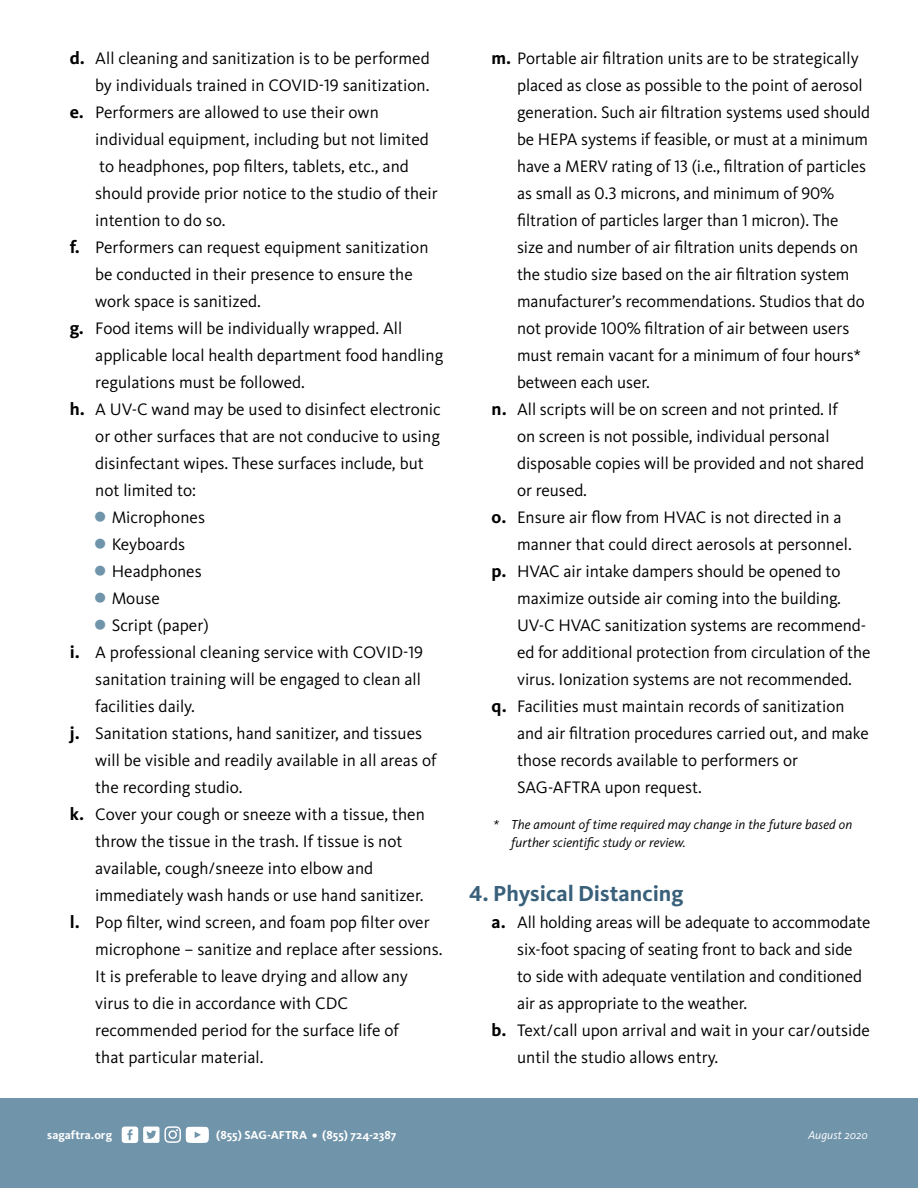
<style>
.page{position:relative;width:918px;height:1188px;background:#fff}
.page>*{position:absolute;margin:0;border:0;box-sizing:border-box;transform-origin:0 0}
.t1{font:700 22.5px "Kievit OT";color:#39607a}
.t2{font:17.25px "Kievit OT";color:#000}
.t3{font:italic 13.5px/18px "Kievit OT";letter-spacing:.005em;color:#000}
.t4{font:700 12px "Kievit OT";letter-spacing:.005em;color:#fff}
.t5{font:italic 12px "Kievit OT";color:#fff}
.s1{font-weight:700;font-size:18px}
.s2{color:#7094aa}
</style>
<div class="page">
<div style="left:0;top:1099px;width:918px;height:89px;background:#7094aa"></div>
<svg style="left:122px;top:1126px;width:87px;height:17px"></svg>
<p class="t2" style="left:70px;top:48px;width:361px"><span class="s1">d.</span> All cleaning and sanitization is to be performed</p>
<p class="t2" style="left:95px;top:75px;width:336px">by individuals trained in COVID-19 sanitization.</p>
<p class="t2" style="left:70px;top:102px;width:311px"><span class="s1">e.</span> Performers are allowed to use their own</p>
<p class="t2" style="left:95px;top:129px;width:335px">individual equipment, including but not limited</p>
<p class="t2" style="left:99px;top:156px;width:311px">to headphones, pop filters, tablets, etc., and</p>
<p class="t2" style="left:95px;top:183px;width:344px">should provide prior notice to the studio of their</p>
<p class="t2" style="left:95px;top:210px;width:132px">intention to do so.</p>
<p class="t2" style="left:70px;top:237px;width:360px"><span class="s1">f.</span> Performers can request equipment sanitization</p>
<p class="t2" style="left:95px;top:264px;width:319px">be conducted in their presence to ensure the</p>
<p class="t2" style="left:95px;top:291px;width:167px">work space is sanitized.</p>
<p class="t2" style="left:70px;top:318px;width:334px"><span class="s1">g.</span> Food items will be individually wrapped. All</p>
<p class="t2" style="left:95px;top:345px;width:350px">applicable local health department food handling</p>
<p class="t2" style="left:95px;top:372px;width:211px">regulations must be followed.</p>
<p class="t2" style="left:70px;top:399px;width:373px"><span class="s1">h.</span> A UV-C wand may be used to disinfect electronic</p>
<p class="t2" style="left:95px;top:426px;width:346px">or other surfaces that are not conducive to using</p>
<p class="t2" style="left:95px;top:453px;width:330px">disinfectant wipes. These surfaces include, but</p>
<p class="t2" style="left:95px;top:480px;width:102px">not limited to:</p>
<p class="t2" style="left:94px;top:507px;width:113px"><span class="s2">●</span> Microphones</p>
<p class="t2" style="left:94px;top:534px;width:93px"><span class="s2">●</span> Keyboards</p>
<p class="t2" style="left:94px;top:561px;width:110px"><span class="s2">●</span> Headphones</p>
<p class="t2" style="left:94px;top:588px;width:68px"><span class="s2">●</span> Mouse</p>
<p class="t2" style="left:94px;top:615px;width:116px"><span class="s2">●</span> Script (paper)</p>
<p class="t2" style="left:70px;top:642px;width:355px"><span class="s1">i.</span> A professional cleaning service with COVID-19</p>
<p class="t2" style="left:95px;top:669px;width:327px">sanitation training will be engaged to clean all</p>
<p class="t2" style="left:95px;top:696px;width:101px">facilities daily.</p>
<p class="t2" style="left:70px;top:723px;width:354px"><span class="s1">j.</span> Sanitation stations, hand sanitizer, and tissues</p>
<p class="t2" style="left:95px;top:750px;width:343px">will be visible and readily available in all areas of</p>
<p class="t2" style="left:95px;top:777px;width:149px">the recording studio.</p>
<p class="t2" style="left:70px;top:804px;width:357px"><span class="s1">k.</span> Cover your cough or sneeze with a tissue, then</p>
<p class="t2" style="left:95px;top:831px;width:309px">throw the tissue in the trash. If tissue is not</p>
<p class="t2" style="left:95px;top:858px;width:279px">available, cough/sneeze into elbow and</p>
<p class="t2" style="left:95px;top:885px;width:330px">immediately wash hands or use hand sanitizer.</p>
<p class="t2" style="left:70px;top:912px;width:361px"><span class="s1">l.</span> Pop filter, wind screen, and foam pop filter over</p>
<p class="t2" style="left:95px;top:939px;width:349px">microphone – sanitize and replace after sessions.</p>
<p class="t2" style="left:95px;top:966px;width:314px">It is preferable to leave drying and allow any</p>
<p class="t2" style="left:95px;top:993px;width:254px">virus to die in accordance with CDC</p>
<p class="t2" style="left:95px;top:1020px;width:305px">recommended period for the surface life of</p>
<p class="t2" style="left:95px;top:1047px;width:170px">that particular material.</p>
<p class="t2" style="left:492px;top:48px;width:369px"><span class="s1">m.</span> Portable air filtration units are to be strategically</p>
<p class="t2" style="left:517px;top:75px;width:347px">placed as close as possible to the point of aerosol</p>
<p class="t2" style="left:517px;top:102px;width:355px">generation. Such air filtration systems used should</p>
<p class="t2" style="left:517px;top:129px;width:353px">be HEPA systems if feasible, or must at a minimum</p>
<p class="t2" style="left:517px;top:156px;width:350px">have a MERV rating of 13 (i.e., filtration of particles</p>
<p class="t2" style="left:517px;top:183px;width:319px">as small as 0.3 microns, and minimum of 90%</p>
<p class="t2" style="left:517px;top:210px;width:323px">filtration of particles larger than 1 micron). The</p>
<p class="t2" style="left:517px;top:237px;width:342px">size and number of air filtration units depends on</p>
<p class="t2" style="left:517px;top:264px;width:334px">the studio size based on the air filtration system</p>
<p class="t2" style="left:517px;top:291px;width:349px">manufacturer’s recommendations. Studios that do</p>
<p class="t2" style="left:517px;top:318px;width:334px">not provide 100% filtration of air between users</p>
<p class="t2" style="left:517px;top:345px;width:346px">must remain vacant for a minimum of four hours*</p>
<p class="t2" style="left:517px;top:372px;width:134px">between each user.</p>
<p class="t2" style="left:492px;top:399px;width:348px"><span class="s1">n.</span> All scripts will be on screen and not printed. If</p>
<p class="t2" style="left:517px;top:426px;width:314px">on screen is not possible, individual personal</p>
<p class="t2" style="left:517px;top:453px;width:349px">disposable copies will be provided and not shared</p>
<p class="t2" style="left:517px;top:480px;width:71px">or reused.</p>
<p class="t2" style="left:492px;top:507px;width:352px"><span class="s1">o.</span> Ensure air flow from HVAC is not directed in a</p>
<p class="t2" style="left:517px;top:534px;width:336px">manner that could direct aerosols at personnel.</p>
<p class="t2" style="left:492px;top:561px;width:351px"><span class="s1">p.</span> HVAC air intake dampers should be opened to</p>
<p class="t2" style="left:517px;top:588px;width:325px">maximize outside air coming into the building.</p>
<p class="t2" style="left:517px;top:615px;width:351px">UV-C HVAC sanitization systems are recommend-</p>
<p class="t2" style="left:517px;top:642px;width:355px">ed for additional protection from circulation of the</p>
<p class="t2" style="left:517px;top:669px;width:336px">virus. Ionization systems are not recommended.</p>
<p class="t2" style="left:492px;top:696px;width:354px"><span class="s1">q.</span> Facilities must maintain records of sanitization</p>
<p class="t2" style="left:517px;top:723px;width:353px">and air filtration procedures carried out, and make</p>
<p class="t2" style="left:517px;top:750px;width:282px">those records available to performers or</p>
<p class="t2" style="left:517px;top:777px;width:186px">SAG-AFTRA upon request.</p>
<p class="t3" style="left:511px;top:815px;width:343px;text-indent:-18px">* The amount of time required may change in the future based on further scientific study or review.</p>
<h1 class="t1" style="left:469px;top:880px;width:216px">4. Physical Distancing</h1>
<p class="t2" style="left:492px;top:912px;width:380px"><span class="s1">a.</span> All holding areas will be adequate to accommodate</p>
<p class="t2" style="left:517px;top:939px;width:337px">six-foot spacing of seating front to back and side</p>
<p class="t2" style="left:517px;top:966px;width:347px">to side with adequate ventilation and conditioned</p>
<p class="t2" style="left:517px;top:993px;width:232px">air as appropriate to the weather.</p>
<p class="t2" style="left:492px;top:1020px;width:380px"><span class="s1">b.</span> Text/call upon arrival and wait in your car/outside</p>
<p class="t2" style="left:517px;top:1047px;width:203px">until the studio allows entry.</p>
<p class="t4" style="left:47px;top:1128px;width:66px">sagaftra.org</p>
<p class="t4" style="left:216px;top:1128px;width:182px">(855) SAG-AFTRA • (855) 724-2387</p>
<p class="t5" style="left:808px;top:1127px;width:61px">August 2020</p>
</div>
